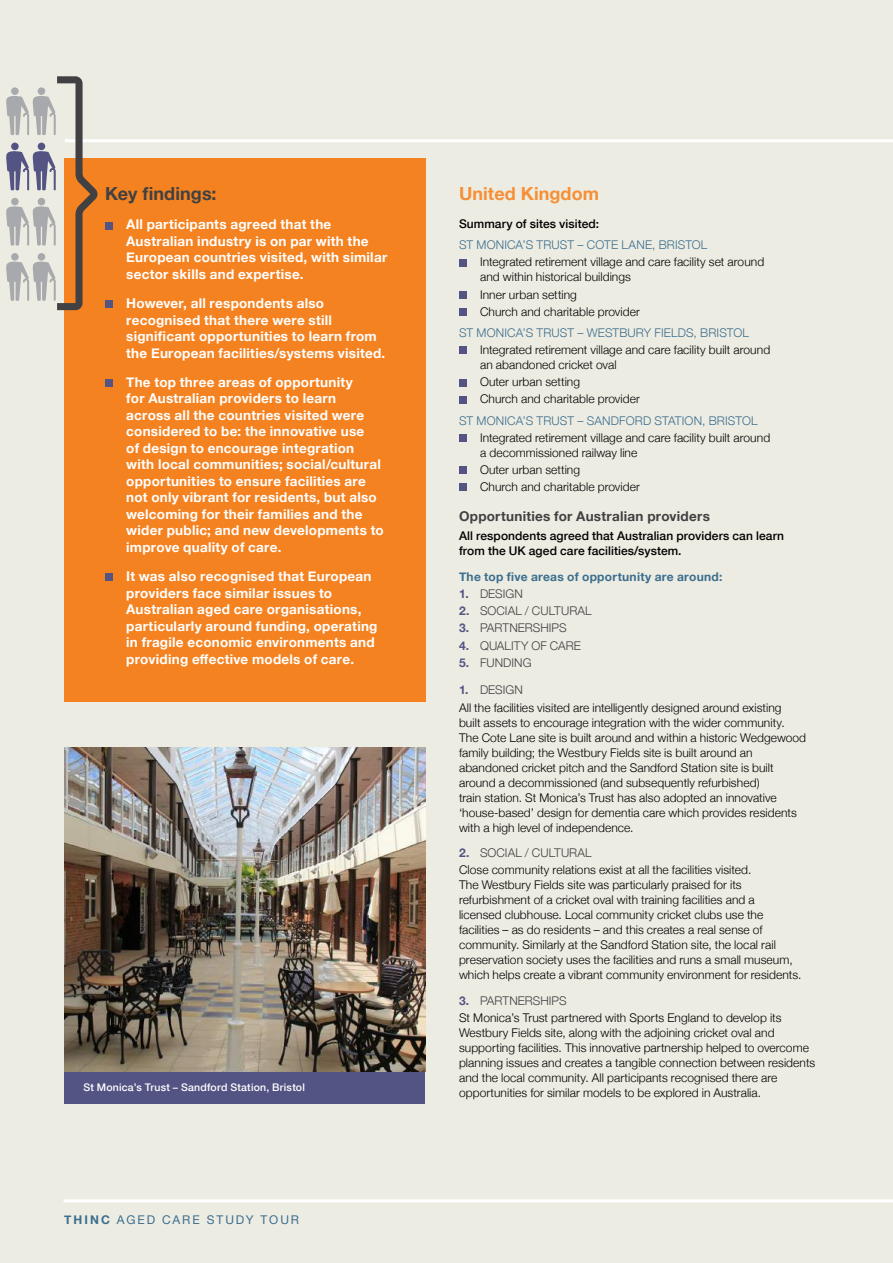
<style>
.page{position:relative;width:893px;height:1263px;background:#edece2}
.page>*{position:absolute;margin:0;border:0;box-sizing:border-box;transform-origin:0 0}
.t1{font:700 18px "Helvetica Neue";letter-spacing:.005em;color:#f68f36}
.t2{font:700 18px "Helvetica Neue";letter-spacing:.005em;color:#414042}
.t3{font:700 13.5px/16.5px "Helvetica Neue";letter-spacing:.02em;color:#fff}
.t4{font:700 13.5px "Helvetica Neue";letter-spacing:.02em;color:#414042}
.t5{font:300 12px/15px "Helvetica Neue";letter-spacing:.005em;color:#000}
.t6{font:300 12px "Helvetica Neue";letter-spacing:.01em;color:#3b6e8f}
.t7{font:500 12px/15px "Helvetica Neue";letter-spacing:.005em;color:#000}
.t8{font:300 12px "Helvetica Neue";letter-spacing:.005em;color:#414042}
.t9{font:700 12px "Helvetica Neue";letter-spacing:.02em;color:#3b6e8f}
.t10{font:12px "Helvetica Neue";letter-spacing:.165em;color:#3b6e8f}
.t11{font:500 10.5px "Helvetica Neue";letter-spacing:.02em;color:#fff}
.s1{font-weight:700}
.s2{font-weight:700;color:#535384}
.s3{color:#414042}
</style>
<div class="page">
<div style="left:64px;top:1070px;width:361px;height:34px;background:#535384"></div>
<div style="left:64px;top:158px;width:361px;height:544px;background:#f58220"></div>
<div style="left:105px;top:222px;width:8px;height:7px;background:#535384"></div>
<div style="left:105px;top:300px;width:8px;height:8px;background:#535384"></div>
<div style="left:105px;top:379px;width:8px;height:8px;background:#535384"></div>
<div style="left:105px;top:573px;width:8px;height:8px;background:#535384"></div>
<hr style="left:64px;top:1199px;width:829px;height:3px;background:#fff">
<hr style="left:65px;top:139px;width:828px;height:3px;background:#fff">
<div style="left:459px;top:259px;width:8px;height:7px;background:#535384"></div>
<div style="left:459px;top:291px;width:8px;height:8px;background:#535384"></div>
<div style="left:459px;top:308px;width:8px;height:8px;background:#535384"></div>
<div style="left:459px;top:346px;width:8px;height:8px;background:#535384"></div>
<div style="left:459px;top:379px;width:8px;height:7px;background:#535384"></div>
<div style="left:459px;top:396px;width:8px;height:7px;background:#535384"></div>
<div style="left:459px;top:434px;width:8px;height:8px;background:#535384"></div>
<div style="left:459px;top:466px;width:8px;height:8px;background:#535384"></div>
<div style="left:459px;top:483px;width:8px;height:8px;background:#535384"></div>
<img style="left:64px;top:747px;width:361px;height:324px">
<svg style="left:6px;top:76px;width:92px;height:234px"></svg>
<h1 class="t2" style="left:105px;top:177px;width:113px">Key findings:</h1>
<p class="t3" style="left:126px;top:216px;width:263px">All participants agreed that the Australian industry is on par with the European countries visited, with similar sector skills and expertise.</p>
<p class="t3" style="left:126px;top:294px;width:261px">However, all respondents also recognised that there were still significant opportunities to learn from the European facilities/systems visited.</p>
<p class="t3" style="left:126px;top:373px;width:259px">The top three areas of opportunity<br>for Australian providers to learn across all the countries visited were considered to be: the innovative use<br>of design to encourage integration with local communities; social/cultural opportunities to ensure facilities are not only vibrant for residents, but also welcoming for their families and the wider public; and new developments to improve quality of care.</p>
<p class="t3" style="left:126px;top:567px;width:253px">It was also recognised that European providers face similar issues to Australian aged care organisations, particularly around funding, operating in fragile economic environments and providing effective models of care.</p>
<p class="t11" style="left:83px;top:1079px;width:223px">St Monica’s Trust – Sandford Station, Bristol</p>
<p class="t10" style="left:64px;top:1209px;width:236px"><span class="s1">THINC</span> AGED CARE STUDY TOUR</p>
<h1 class="t1" style="left:459px;top:177px;width:141px">United Kingdom</h1>
<p class="t7" style="left:459px;top:216px;width:142px">Summary of sites visited:</p>
<p class="t6" style="left:459px;top:235px;width:250px">ST MONICA’S TRUST – COTE LANE, BRISTOL</p>
<p class="t5" style="left:480px;top:254px;width:286px">Integrated retirement village and care facility set around and within historical buildings</p>
<p class="t5" style="left:480px;top:285px;width:161px;line-height:17.1px">Inner urban setting<br>Church and charitable provider</p>
<p class="t6" style="left:459px;top:323px;width:291px">ST MONICA’S TRUST – WESTBURY FIELDS, BRISTOL</p>
<p class="t5" style="left:480px;top:342px;width:292px">Integrated retirement village and care facility built around an abandoned cricket oval</p>
<p class="t5" style="left:480px;top:373px;width:161px;line-height:17.1px">Outer urban setting<br>Church and charitable provider</p>
<p class="t6" style="left:459px;top:411px;width:300px">ST MONICA’S TRUST – SANDFORD STATION, BRISTOL</p>
<p class="t5" style="left:480px;top:429px;width:292px">Integrated retirement village and care facility built around a decommissioned railway line</p>
<p class="t5" style="left:480px;top:461px;width:161px;line-height:17.1px">Outer urban setting<br>Church and charitable provider</p>
<p class="t4" style="left:459px;top:504px;width:253px">Opportunities for Australian providers</p>
<p class="t7" style="left:459px;top:528px;width:326px">All respondents agreed that Australian providers can learn from the UK aged care facilities/system.</p>
<p class="t9" style="left:459px;top:566px;width:265px">The top five areas of opportunity are around:</p>
<p class="t8" style="left:459px;top:584px;width:65px"><span class="s2">1.</span> DESIGN</p>
<p class="t8" style="left:459px;top:601px;width:134px"><span class="s2">2.</span> SOCIAL / CULTURAL</p>
<p class="t8" style="left:459px;top:618px;width:109px"><span class="s2">3.</span> PARTNERSHIPS</p>
<p class="t8" style="left:459px;top:636px;width:124px"><span class="s2">4.</span> QUALITY OF CARE</p>
<p class="t8" style="left:459px;top:653px;width:74px"><span class="s2">5.</span> FUNDING</p>
<p class="t5" style="left:459px;top:681px;width:324px;line-height:17.1px"><span class="s2">1.</span> <span class="s3">DESIGN<br></span>All the facilities visited are intelligently designed around existing</p>
<p class="t5" style="left:459px;top:714px;width:349px">built assets to encourage integration with the wider community.<br>The Cote Lane site is built around and within a historic Wedgewood family building; the Westbury Fields site is built around an abandoned cricket pitch and the Sandford Station site is built around a decommissioned (and subsequently refurbished)<br>train station. St Monica’s Trust has also adopted an innovative ‘house-based’ design for dementia care which provides residents with a high level of independence.</p>
<p class="t5" style="left:459px;top:844px;width:294px;line-height:17.1px"><span class="s2">2.</span> <span class="s3">SOCIAL / CULTURAL<br></span>Close community relations exist at all the facilities visited.</p>
<p class="t5" style="left:459px;top:877px;width:344px">The Westbury Fields site was particularly praised for its refurbishment of a cricket oval with training facilities and a<br>licensed clubhouse. Local community cricket clubs use the facilities – as do residents – and this creates a real sense of community. Similarly at the Sandford Station site, the local rail preservation society uses the facilities and runs a small museum, which helps create a vibrant community environment for residents.</p>
<p class="t5" style="left:459px;top:991px;width:324px;line-height:17.1px"><span class="s2">3.</span> <span class="s3">PARTNERSHIPS<br></span>St Monica’s Trust partnered with Sports England to develop its</p>
<p class="t5" style="left:459px;top:1025px;width:358px">Westbury Fields site, along with the adjoining cricket oval and supporting facilities. This innovative partnership helped to overcome planning issues and creates a tangible connection between residents and the local community. All participants recognised there are opportunities for similar models to be explored in Australia.</p>
</div>
